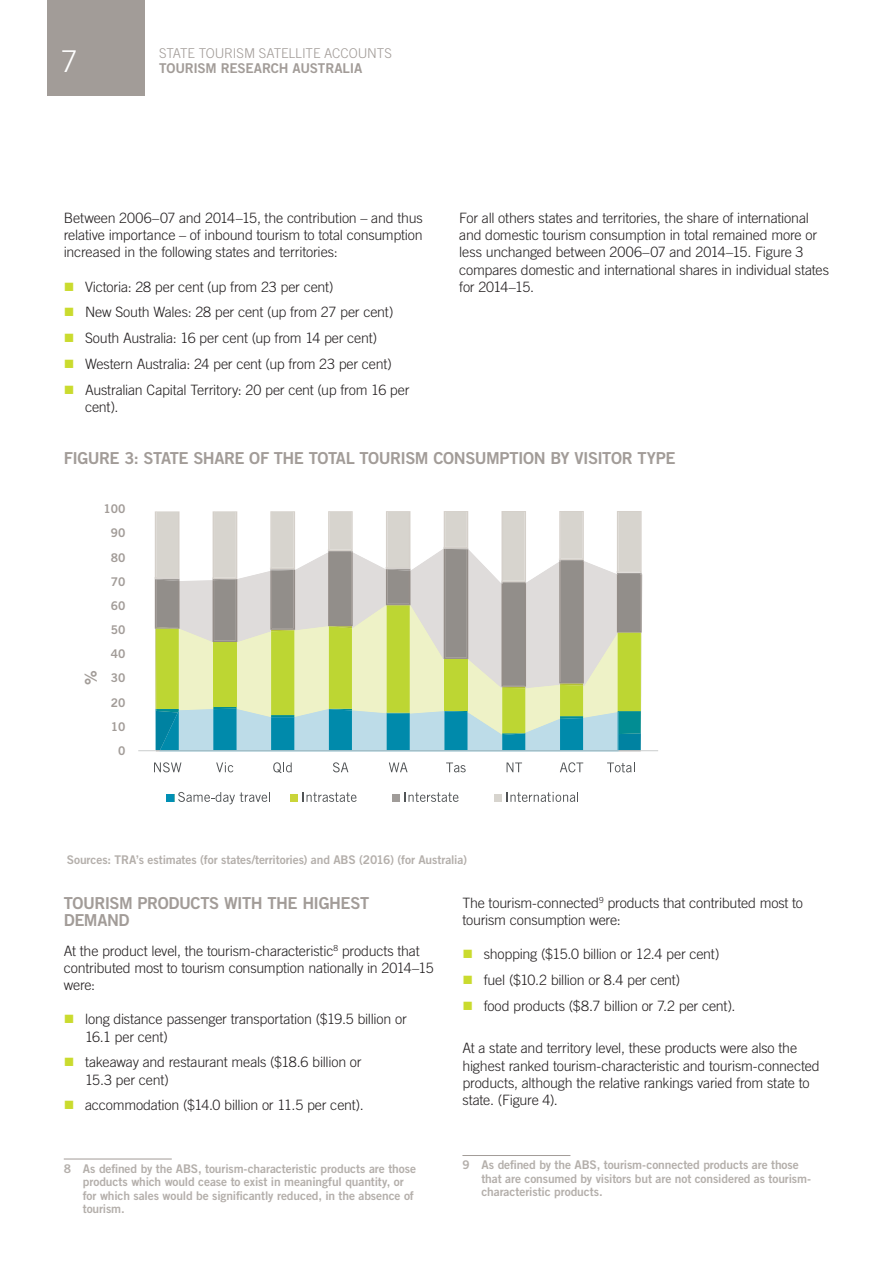
<style>
.page{position:relative;width:893px;height:1263px;background:#fff}
.page>*{position:absolute;margin:0;border:0;box-sizing:border-box;transform-origin:0 0}
.t1{font:300 30px "Trade Gothic LT Std";color:#fff}
.t2{font:16.5px/16.5px "Trade Gothic LT Std Bd 2";letter-spacing:-.03em;color:#a29c98}
.t3{font:300 14.25px/17.2px "Trade Gothic LT Std";letter-spacing:-.015em;color:#231f20}
.t4{font:300 13.5px "Trade Gothic LT Std";letter-spacing:-.005em;color:#a29c98}
.t5{font:13.5px "Trade Gothic LT Std Bd 2";letter-spacing:-.015em;color:#a29c98}
.t6{font:12px/13.5px "Trade Gothic LT Std Bd 2";letter-spacing:-.01em;color:#b4afab}
.t7{font:12px/24.2px "Trade Gothic LT Std Bd 2";color:#a29c98;text-align:right}
</style>
<div class="page">
<div style="left:47px;top:0;width:98px;height:96px;background:#a29c98"></div>
<svg style="left:138px;top:511px;width:520px;height:241px"></svg>
<svg style="left:154px;top:762px;width:27px;height:10px"></svg>
<svg style="left:216px;top:762px;width:17px;height:10px"></svg>
<svg style="left:273px;top:762px;width:19px;height:11px"></svg>
<svg style="left:333px;top:762px;width:15px;height:10px"></svg>
<svg style="left:389px;top:762px;width:19px;height:10px"></svg>
<svg style="left:446px;top:762px;width:20px;height:10px"></svg>
<svg style="left:507px;top:762px;width:15px;height:10px"></svg>
<svg style="left:560px;top:762px;width:23px;height:10px"></svg>
<svg style="left:607px;top:762px;width:28px;height:11px"></svg>
<svg style="left:178px;top:792px;width:92px;height:12px"></svg>
<div style="left:291px;top:794px;width:7px;height:7px;background:#cad539"></div>
<svg style="left:303px;top:792px;width:54px;height:10px"></svg>
<div style="left:393px;top:794px;width:7px;height:7px;background:#a09c99"></div>
<svg style="left:404px;top:792px;width:55px;height:10px"></svg>
<div style="left:494px;top:794px;width:8px;height:7px;background:#d7d4ce"></div>
<svg style="left:506px;top:792px;width:72px;height:10px"></svg>
<div style="left:167px;top:794px;width:7px;height:7px;background:#008fb4"></div>
<hr style="left:64px;top:1158px;width:108px;height:1px;background:#a29c98">
<hr style="left:462px;top:1155px;width:108px;height:1px;background:#a29c98">
<h1 class="t1" style="left:61px;top:50px;width:18px">7</h1>
<p class="t4" style="left:159px;top:48px;width:234px">STATE TOURISM SATELLITE ACCOUNTS</p>
<p class="t5" style="left:159px;top:63px;width:205px">TOURISM RESEARCH AUSTRALIA</p>
<p class="t3" style="left:64px;top:211px;width:361px;text-align:justify">Between 2006–07 and 2014–15, the contribution – and thus relative importance – of inbound tourism to total consumption increased in the following states and territories:</p>
<p class="t3" style="left:85px;top:275px;width:326px;line-height:25.8px">Victoria: 28 per cent (up from 23 per cent)<br>New South Wales: 28 per cent (up from 27 per cent)<br>South Australia: 16 per cent (up from 14 per cent)<br>Western Australia: 24 per cent (up from 23 per cent)<br>Australian Capital Territory: 20 per cent (up from 16 per</p>
<p class="t3" style="left:85px;top:400px;width:35px">cent).</p>
<p class="t3" style="left:459px;top:211px;width:371px">For all others states and territories, the share of international and domestic tourism consumption in total remained more or less unchanged between 2006–07 and 2014–15. Figure 3 compares domestic and international shares in individual states for 2014–15.</p>
<p class="t2" style="left:64px;top:452px;width:613px">FIGURE 3: STATE SHARE OF THE TOTAL TOURISM CONSUMPTION BY VISITOR TYPE</p>
<p class="t7" style="left:103px;top:498px;width:23px">100<br>90<br>80<br>70<br>60<br>50<br>40<br>30<br>20<br>10<br>0</p>
<p class="t2" style="left:85px;top:685px;width:16px;rotate:-90deg">%</p>
<p class="t6" style="left:67px;top:855px;width:402px">Sources: TRA’s estimates (for states/territories) and ABS (2016) (for Australia)</p>
<p class="t2" style="left:64px;top:897px;width:307px">TOURISM PRODUCTS WITH THE HIGHEST<br>DEMAND</p>
<p class="t3" style="left:64px;top:944px;width:371px">At the product level, the tourism-characteristic<sup>8</sup> products that contributed most to tourism consumption nationally in 2014–15 were:</p>
<p class="t3" style="left:85px;top:1012px;width:323px">long distance passenger transportation ($19.5 billion or<br>16.1 per cent)</p>
<p class="t3" style="left:85px;top:1055px;width:278px">takeaway and restaurant meals ($18.6 billion or<br>15.3 per cent)</p>
<p class="t3" style="left:85px;top:1098px;width:280px">accommodation ($14.0 billion or 11.5 per cent).</p>
<p class="t3" style="left:462px;top:896px;width:342px">The tourism-connected<sup>9</sup> products that contributed most to tourism consumption were:</p>
<p class="t3" style="left:484px;top:943px;width:253px;line-height:25.8px">shopping ($15.0 billion or 12.4 per cent) fuel ($10.2 billion or 8.4 per cent)<br>food products ($8.7 billion or 7.2 per cent).</p>
<p class="t3" style="left:462px;top:1041px;width:359px">At a state and territory level, these products were also the highest ranked tourism-characteristic and tourism-connected products, although the relative rankings varied from state to state. (Figure 4).</p>
<p class="t6" style="left:83px;top:1163px;width:335px;text-indent:-19px">8 As defined by the ABS, tourism-characteristic products are those products which would cease to exist in meaningful quantity, or for which sales would be significantly reduced, in the absence of tourism.</p>
<p class="t6" style="left:481px;top:1159px;width:331px;text-indent:-19px">9 As defined by the ABS, tourism-connected products are those that are consumed by visitors but are not considered as tourism&shy;characteristic products.</p>
</div>
